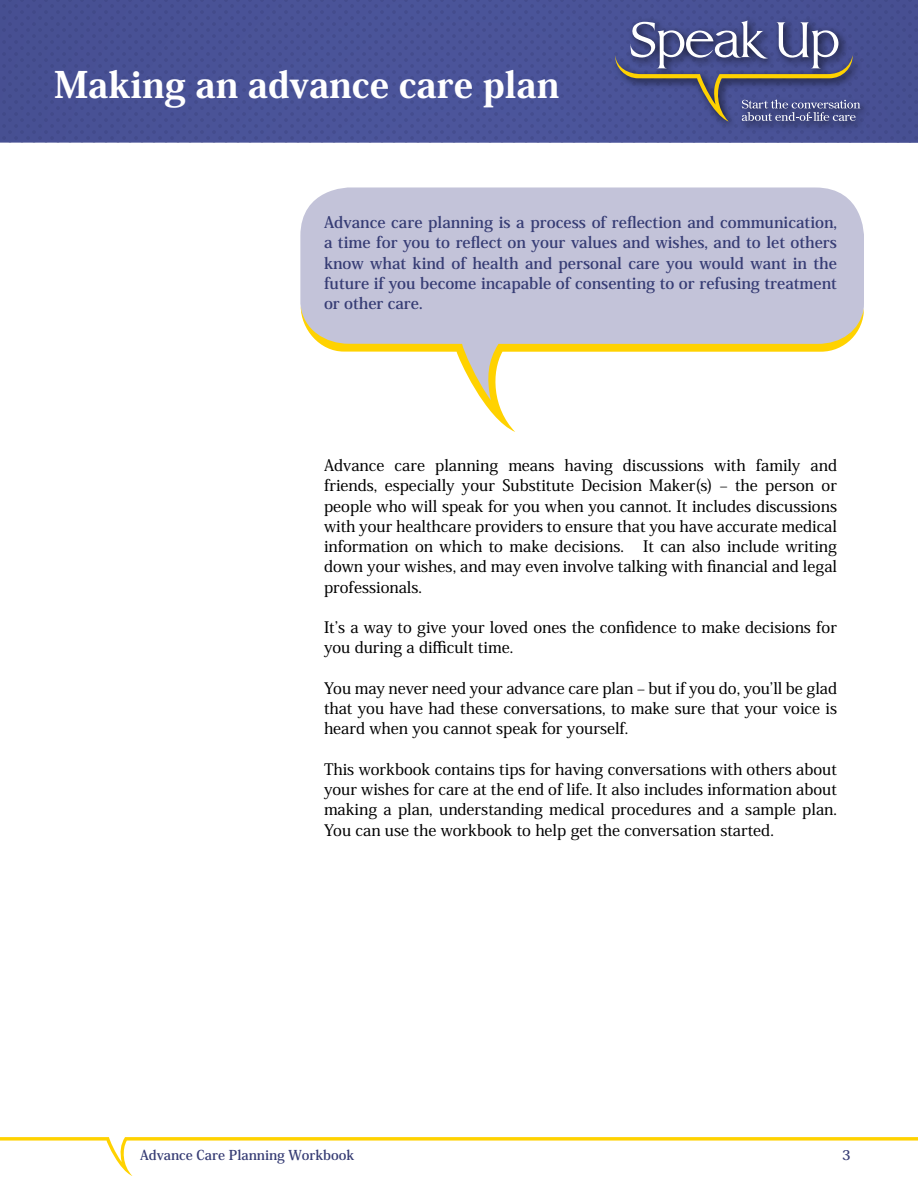
<style>
.page{position:relative;width:918px;height:1188px;background:#fff}
.page>*{position:absolute;margin:0;border:0;box-sizing:border-box;transform-origin:0 0}
.t1{font:800 36px "Koz Min Pro";color:#fff}
.t2{font:500 15.75px/20.2px "Koz Min Pro";color:#000;text-align:justify}
.t3{font:700 15.75px/20.2px "Koz Min Pro";color:#363c74;text-align:justify}
.t4{font:700 13.5px "Koz Min Pro";color:#363c74}
</style>
<div class="page">
<div style="left:0;top:0;width:652px;height:96px;background:#495297"></div>
<div style="left:0;top:96px;width:652px;height:46px;background:#4a5499"></div>
<div style="left:652px;top:0;width:266px;height:95px;background:#475092"></div>
<div style="left:652px;top:95px;width:266px;height:47px;background:#485094"></div>
<div style="left:610px;top:16px;width:261px;height:116px;background:#000;opacity:.75"></div>
<svg style="left:615px;top:21px;width:245px;height:101px"></svg>
<div style="left:300px;top:188px;width:564px;height:163px;background:#c3c3d9;border-radius:49px"></div>
<svg style="left:301px;top:307px;width:563px;height:125px"></svg>
<svg style="left:0;top:1137px;width:918px;height:39px"></svg>
<h1 class="t1" style="left:54px;top:58px;width:507px">Making an advance care plan</h1>
<p class="t3" style="left:324px;top:212px;width:515px">Advance care planning is a process of reflection and communication, a time for you to reflect on your values and wishes, and to let others know what kind of health and personal care you would want in the future if you become incapable of consenting to or refusing treatment or other care.</p>
<p class="t2" style="left:324px;top:455px;width:515px">Advance care planning means having discussions with family and friends, especially your Substitute Decision Maker(s) – the person or people who will speak for you when you cannot. It includes discussions with your healthcare providers to ensure that you have accurate medical information on which to make decisions. It can also include writing down your wishes, and may even involve talking with financial and legal professionals.</p>
<p class="t2" style="left:324px;top:617px;width:515px">It’s a way to give your loved ones the confidence to make decisions for you during a difficult time.</p>
<p class="t2" style="left:324px;top:677px;width:515px">You may never need your advance care plan – but if you do, you’ll be glad that you have had these conversations, to make sure that your voice is heard when you cannot speak for yourself.</p>
<p class="t2" style="left:324px;top:758px;width:515px">This workbook contains tips for having conversations with others about your wishes for care at the end of life. It also includes information about making a plan, understanding medical procedures and a sample plan.<br>You can use the workbook to help get the conversation started.</p>
<p class="t4" style="left:140px;top:1146px;width:216px">Advance Care Planning Workbook</p>
<p class="t4" style="left:842px;top:1146px;width:10px">3</p>
</div>
